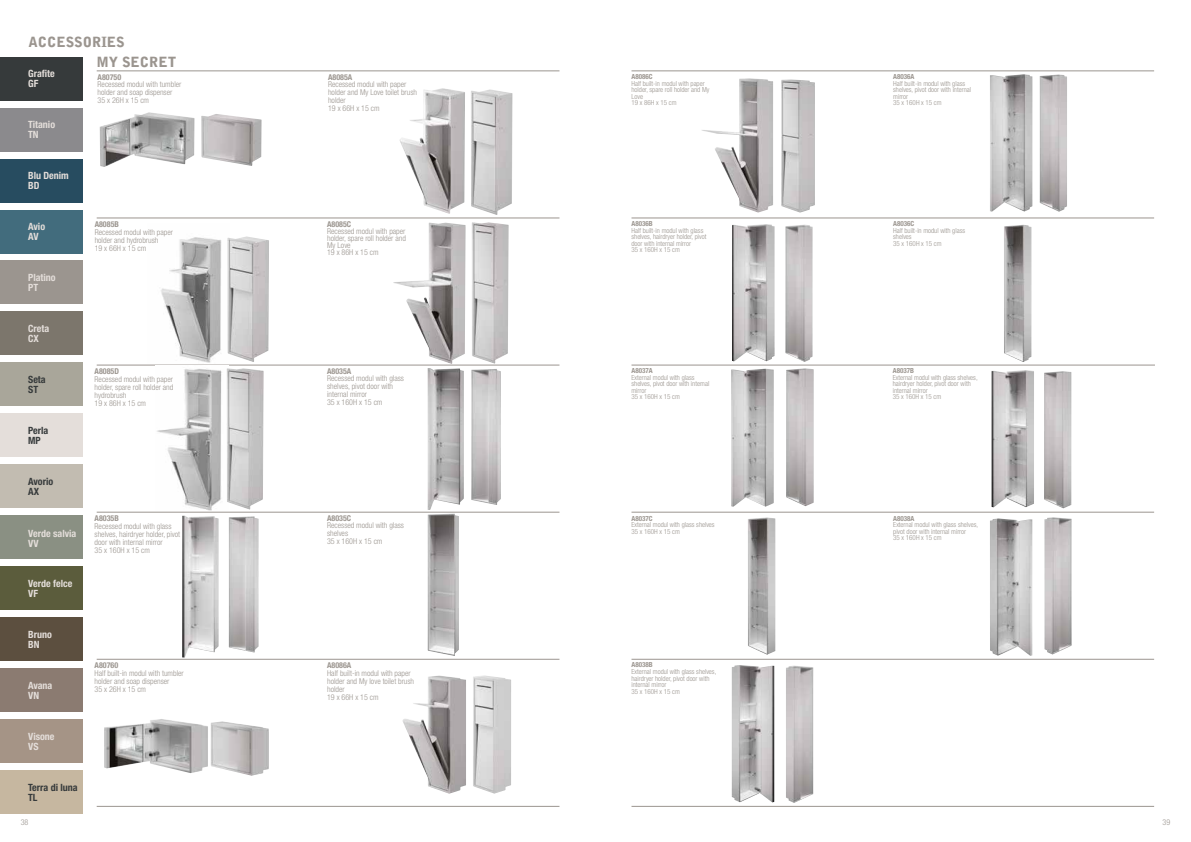
<style>
.page{position:relative;width:1191px;height:842px;background:#fff}
.page>*{position:absolute;margin:0;border:0;box-sizing:border-box;transform-origin:0 0}
.t1{font:900 14px "Bell Gothic Std";color:#9b958f}
.t2{font:700 condensed 10px/10px "Helvetica Neue LT Std";color:#e4deda}
.t3{font:700 condensed 10px/10px "Helvetica Neue LT Std";color:#363a3b}
.t4{font:300 condensed 8px/8px "Helvetica Neue LT Std";color:#9b958f}
.t5{font:700 condensed 8px "Helvetica Neue LT Std";color:#9b958f}
.t6{font:300 condensed 7px/6.5px "Helvetica Neue LT Std";color:#9b958f}
.t7{font:700 condensed 7px "Helvetica Neue LT Std";color:#9b958f}
</style>
<div class="page">
<div style="left:0;top:465px;width:82px;height:43px;background:#c2bcb1"></div>
<div style="left:0;top:159px;width:82px;height:43px;background:#274c60"></div>
<div style="left:0;top:770px;width:82px;height:44px;background:#c6b7a0"></div>
<div style="left:0;top:719px;width:82px;height:44px;background:#a59486"></div>
<div style="left:0;top:516px;width:82px;height:43px;background:#8a9083"></div>
<div style="left:0;top:57px;width:82px;height:43px;background:#363a3b"></div>
<div style="left:0;top:617px;width:82px;height:44px;background:#5c4f3f"></div>
<div style="left:0;top:566px;width:82px;height:44px;background:#5b5c3c"></div>
<div style="left:0;top:668px;width:82px;height:44px;background:#8b7b71"></div>
<div style="left:0;top:261px;width:82px;height:43px;background:#9b958f"></div>
<div style="left:0;top:210px;width:82px;height:43px;background:#426c7d"></div>
<div style="left:0;top:108px;width:82px;height:43px;background:#8b8a8d"></div>
<div style="left:0;top:312px;width:82px;height:43px;background:#7c766c"></div>
<div style="left:0;top:414px;width:82px;height:43px;background:#e4deda"></div>
<div style="left:0;top:363px;width:82px;height:43px;background:#a9a69a"></div>
<hr style="left:97px;top:512px;width:462px;height:1px;background:#9b958f">
<hr style="left:631px;top:512px;width:523px;height:1px;background:#9b958f">
<hr style="left:97px;top:659px;width:462px;height:1px;background:#9b958f">
<hr style="left:631px;top:659px;width:523px;height:1px;background:#9b958f">
<hr style="left:97px;top:806px;width:462px;height:1px;background:#9b958f">
<hr style="left:631px;top:806px;width:523px;height:1px;background:#9b958f">
<hr style="left:97px;top:365px;width:462px;height:1px;background:#9b958f">
<hr style="left:631px;top:365px;width:524px;height:1px;background:#9b958f">
<hr style="left:97px;top:218px;width:462px;height:1px;background:#9b958f">
<hr style="left:631px;top:218px;width:523px;height:1px;background:#9b958f">
<img style="left:211px;top:721px;width:58px;height:55px">
<img style="left:182px;top:516px;width:37px;height:141px">
<img style="left:229px;top:516px;width:30px;height:136px">
<img style="left:427px;top:514px;width:32px;height:142px">
<img style="left:104px;top:719px;width:104px;height:54px">
<img style="left:402px;top:675px;width:64px;height:119px">
<img style="left:473px;top:675px;width:38px;height:119px">
<img style="left:781px;top:79px;width:34px;height:134px">
<img style="left:702px;top:78px;width:71px;height:135px">
<img style="left:100px;top:112px;width:94px;height:55px">
<img style="left:201px;top:114px;width:60px;height:52px">
<img style="left:399px;top:88px;width:66px;height:126px">
<img style="left:471px;top:89px;width:41px;height:126px">
<img style="left:161px;top:237px;width:61px;height:126px">
<img style="left:227px;top:236px;width:42px;height:126px">
<img style="left:472px;top:222px;width:36px;height:142px">
<img style="left:393px;top:223px;width:72px;height:141px">
<img style="left:155px;top:365px;width:74px;height:145px">
<img style="left:227px;top:368px;width:37px;height:142px">
<img style="left:427px;top:368px;width:37px;height:142px">
<img style="left:471px;top:369px;width:30px;height:136px">
<hr style="left:97px;top:71px;width:462px;height:1px;background:#9b958f">
<hr style="left:631px;top:71px;width:523px;height:1px;background:#9b958f">
<img style="left:732px;top:665px;width:42px;height:137px">
<img style="left:786px;top:666px;width:27px;height:137px">
<img style="left:990px;top:518px;width:42px;height:138px">
<img style="left:1044px;top:517px;width:27px;height:137px">
<img style="left:990px;top:74px;width:42px;height:138px">
<img style="left:1039px;top:74px;width:28px;height:138px">
<img style="left:732px;top:224px;width:42px;height:137px">
<img style="left:785px;top:225px;width:27px;height:137px">
<img style="left:1004px;top:225px;width:27px;height:137px">
<img style="left:731px;top:369px;width:43px;height:138px">
<img style="left:786px;top:368px;width:27px;height:138px">
<img style="left:991px;top:370px;width:43px;height:137px">
<img style="left:1044px;top:371px;width:27px;height:137px">
<img style="left:748px;top:517px;width:27px;height:138px">
<h1 class="t1" style="left:28px;top:33px;width:98px">ACCESSORIES</h1>
<p class="t2" style="left:28px;top:68px;width:28px">Grafite<br>GF</p>
<p class="t2" style="left:28px;top:119px;width:28px">Titanio<br>TN</p>
<p class="t2" style="left:28px;top:170px;width:42px">Blu Denim<br>BD</p>
<p class="t2" style="left:28px;top:221px;width:19px">Avio<br>AV</p>
<p class="t2" style="left:28px;top:272px;width:29px">Platino<br>PT</p>
<p class="t2" style="left:28px;top:323px;width:23px">Creta<br>CX</p>
<p class="t3" style="left:28px;top:374px;width:19px">Seta<br>ST</p>
<p class="t3" style="left:28px;top:425px;width:22px">Perla<br>MP</p>
<p class="t3" style="left:28px;top:476px;width:27px">Avorio<br>AX</p>
<p class="t2" style="left:28px;top:528px;width:50px">Verde salvia<br>VV</p>
<p class="t2" style="left:28px;top:578px;width:46px">Verde felce<br>VF</p>
<p class="t2" style="left:28px;top:629px;width:25px">Bruno<br>BN</p>
<p class="t2" style="left:28px;top:680px;width:26px">Avana<br>VN</p>
<p class="t2" style="left:28px;top:731px;width:28px">Visone<br>VS</p>
<p class="t3" style="left:28px;top:782px;width:51px">Terra di luna<br>TL</p>
<h1 class="t1" style="left:96px;top:54px;width:82px">MY SECRET</h1>
<p class="t5" style="left:98px;top:72px;width:25px">A80750</p>
<p class="t4" style="left:98px;top:80px;width:85px">Recessed modul with tumbler holder and soap dispenser<br>35 x 26H x 15 cm</p>
<p class="t5" style="left:95px;top:220px;width:26px">A8085B</p>
<p class="t4" style="left:95px;top:228px;width:80px">Recessed modul with paper holder and hydrobrush<br>19 x 66H x 15 cm</p>
<p class="t5" style="left:95px;top:367px;width:26px">A8085D</p>
<p class="t4" style="left:95px;top:375px;width:80px">Recessed modul with paper holder, spare roll holder and hydrobrush<br>19 x 86H x 15 cm</p>
<p class="t5" style="left:95px;top:514px;width:26px">A8035B</p>
<p class="t4" style="left:95px;top:522px;width:87px">Recessed modul with glass shelves, hairdryer holder, pivot door with internal mirror<br>35 x 160H x 15 cm</p>
<p class="t5" style="left:95px;top:660px;width:25px">A80760</p>
<p class="t4" style="left:95px;top:669px;width:91px">Half built-in modul with tumbler holder and soap dispenser<br>35 x 26H x 15 cm</p>
<p class="t5" style="left:328px;top:72px;width:26px">A8085A</p>
<p class="t4" style="left:328px;top:80px;width:90px">Recessed modul with paper holder and My Love toilet brush holder<br>19 x 66H x 15 cm</p>
<p class="t5" style="left:327px;top:219px;width:26px">A8085C</p>
<p class="t4" style="left:327px;top:228px;width:80px;line-height:7px">Recessed modul with paper holder, spare roll holder and<br>My Love<br>19 x 86H x 15 cm</p>
<p class="t5" style="left:327px;top:366px;width:26px">A8035A</p>
<p class="t4" style="left:327px;top:374px;width:78px">Recessed modul with glass shelves, pivot door with internal mirror<br>35 x 160H x 15 cm</p>
<p class="t5" style="left:327px;top:513px;width:26px">A8035C</p>
<p class="t4" style="left:327px;top:521px;width:78px">Recessed modul with glass shelves<br>35 x 160H x 15 cm</p>
<p class="t5" style="left:327px;top:660px;width:26px">A8086A</p>
<p class="t4" style="left:327px;top:669px;width:89px">Half built-in modul with paper holder and My love toilet brush holder<br>19 x 66H x 15 cm</p>
<p class="t7" style="left:631px;top:72px;width:23px">A8086C</p>
<p class="t6" style="left:631px;top:80px;width:79px">Half built-in modul with paper holder, spare roll holder and My<br>Love<br>19 x 86H x 15 cm</p>
<p class="t7" style="left:893px;top:72px;width:23px">A8036A</p>
<p class="t6" style="left:893px;top:80px;width:79px">Half built-in modul with glass shelves, pivot door with internal mirror<br>35 x 160H x 15 cm</p>
<p class="t7" style="left:631px;top:219px;width:23px">A8036B</p>
<p class="t6" style="left:631px;top:227px;width:76px">Half built-in modul with glass shelves, hairdryer holder, pivot door with internal mirror<br>35 x 160H x 15 cm</p>
<p class="t7" style="left:893px;top:219px;width:23px">A8036C</p>
<p class="t6" style="left:893px;top:227px;width:73px">Half built-in modul with glass shelves<br>35 x 160H x 15 cm</p>
<p class="t7" style="left:631px;top:366px;width:23px">A8037A</p>
<p class="t6" style="left:631px;top:374px;width:79px">External modul with glass shelves, pivot door with internal mirror<br>35 x 160H x 15 cm</p>
<p class="t7" style="left:892px;top:367px;width:23px">A8037B</p>
<p class="t6" style="left:892px;top:374px;width:86px">External modul with glass shelves, hairdryer holder, pivot door with internal mirror<br>35 x 160H x 15 cm</p>
<p class="t7" style="left:631px;top:514px;width:23px">A8037C</p>
<p class="t6" style="left:631px;top:522px;width:85px">External modul with glass shelves<br>35 x 160H x 15 cm</p>
<p class="t7" style="left:893px;top:514px;width:23px">A8038A</p>
<p class="t6" style="left:893px;top:522px;width:86px">External modul with glass shelves, pivot door with internal mirror<br>35 x 160H x 15 cm</p>
<p class="t7" style="left:631px;top:661px;width:23px">A8038B</p>
<p class="t6" style="left:631px;top:668px;width:86px">External modul with glass shelves, hairdryer holder, pivot door with internal mirror<br>35 x 160H x 15 cm</p>
<p class="t4" style="left:21px;top:818px;width:9px">38</p>
<p class="t4" style="left:1162px;top:818px;width:9px">39</p>
</div>
